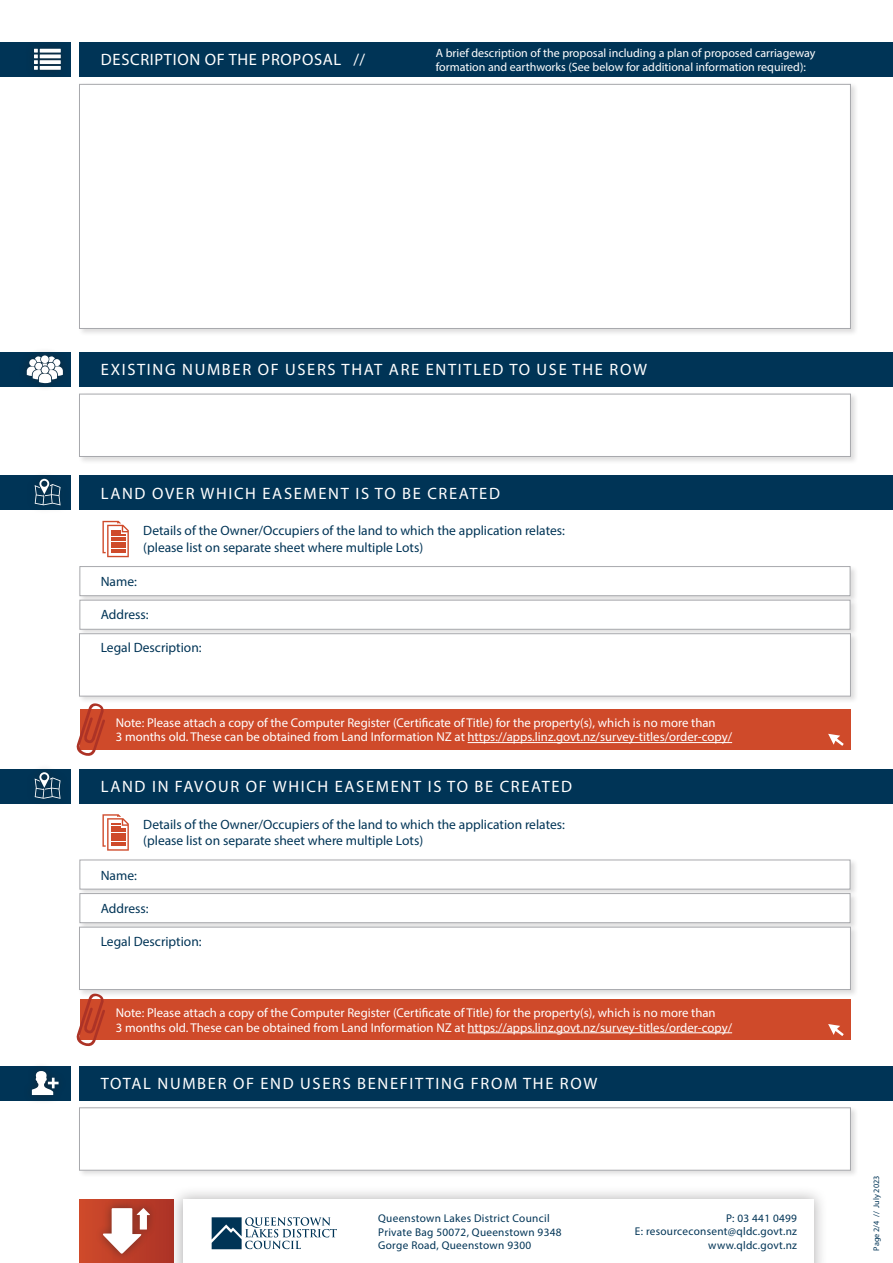
<style>
.page{position:relative;width:893px;height:1263px;background:#fff}
.page>*{position:absolute;margin:0;border:0;box-sizing:border-box;transform-origin:0 0}
.t1{font:16.5px "Myriad Pro";letter-spacing:.1em;color:#fff}
.t2{font:16.5px "Myriad Pro";letter-spacing:.04em;color:#fff}
.t3{font:13.5px/16.5px "Myriad Pro";color:#003456}
.t4{font:12.75px/14.2px "Myriad Pro";color:#fff}
.t5{font:12px/13.5px "Myriad Pro";color:#fff}
.t6{font:11.25px/13.5px "Myriad Pro";letter-spacing:.025em;color:#003456}
.t7{font:8.25px "Myriad Pro";color:#003456}
</style>
<div class="page">
<div style="left:79px;top:43px;width:814px;height:34px;background:#003456"></div>
<div style="left:79px;top:352px;width:814px;height:34px;background:#003456"></div>
<div style="left:79px;top:1066px;width:814px;height:34px;background:#003456"></div>
<div style="left:79px;top:476px;width:814px;height:34px;background:#003456"></div>
<div style="left:79px;top:769px;width:814px;height:34px;background:#003456"></div>
<div style="left:0;top:43px;width:71px;height:34px;background:#003456"></div>
<div style="left:0;top:352px;width:71px;height:34px;background:#003456"></div>
<div style="left:0;top:1066px;width:71px;height:34px;background:#003456"></div>
<div style="left:0;top:476px;width:71px;height:34px;background:#003456"></div>
<div style="left:0;top:769px;width:71px;height:34px;background:#003456"></div>
<div style="left:80px;top:709px;width:770px;height:41px;background:#cf4a2a"></div>
<div style="left:80px;top:999px;width:770px;height:41px;background:#cf4a2a"></div>
<div style="left:77px;top:392px;width:781px;height:72px;background:#231f20;opacity:.15"></div>
<div style="left:79px;top:394px;width:772px;height:63px;background:#fff;border:1px solid #a8a9ad"></div>
<div style="left:77px;top:1106px;width:781px;height:72px;background:#231f20;opacity:.15"></div>
<div style="left:79px;top:1107px;width:772px;height:63px;background:#fff;border:1px solid #a8a9ad"></div>
<div style="left:77px;top:82px;width:781px;height:255px;background:#231f20;opacity:.15"></div>
<div style="left:79px;top:84px;width:772px;height:245px;background:#fff;border:1px solid #a8a9ad"></div>
<div style="left:78px;top:564px;width:780px;height:39px;background:#231f20;opacity:.15"></div>
<div style="left:79px;top:566px;width:771px;height:30px;background:#fff;border:1px solid #a8a9ad"></div>
<div style="left:78px;top:858px;width:780px;height:39px;background:#231f20;opacity:.15"></div>
<div style="left:79px;top:860px;width:771px;height:29px;background:#fff;border:1px solid #a8a9ad"></div>
<div style="left:78px;top:598px;width:780px;height:39px;background:#231f20;opacity:.15"></div>
<div style="left:79px;top:600px;width:771px;height:30px;background:#fff;border:1px solid #a8a9ad"></div>
<div style="left:78px;top:891px;width:780px;height:39px;background:#231f20;opacity:.15"></div>
<div style="left:79px;top:893px;width:771px;height:30px;background:#fff;border:1px solid #a8a9ad"></div>
<div style="left:77px;top:632px;width:781px;height:72px;background:#231f20;opacity:.15"></div>
<div style="left:79px;top:633px;width:772px;height:63px;background:#fff;border:1px solid #a8a9ad"></div>
<div style="left:77px;top:925px;width:781px;height:72px;background:#231f20;opacity:.15"></div>
<div style="left:79px;top:927px;width:772px;height:63px;background:#fff;border:1px solid #a8a9ad"></div>
<svg style="left:102px;top:521px;width:27px;height:36px"></svg>
<svg style="left:102px;top:814px;width:27px;height:37px"></svg>
<hr style="left:468px;top:742px;width:264px;height:1px;background:#fff">
<hr style="left:468px;top:1032px;width:264px;height:1px;background:#fff">
<svg style="left:828px;top:734px;width:16px;height:12px"></svg>
<svg style="left:828px;top:1024px;width:16px;height:12px"></svg>
<div style="left:25px;top:40px;width:45px;height:39px;background:#231f20;opacity:.5"></div>
<svg style="left:34px;top:49px;width:27px;height:21px"></svg>
<div style="left:18px;top:347px;width:54px;height:45px;background:#231f20;opacity:.5"></div>
<svg style="left:27px;top:356px;width:36px;height:27px"></svg>
<div style="left:26px;top:470px;width:43px;height:44px;background:#231f20;opacity:.5"></div>
<svg style="left:35px;top:479px;width:26px;height:26px"></svg>
<div style="left:26px;top:763px;width:43px;height:44px;background:#231f20;opacity:.5"></div>
<svg style="left:35px;top:772px;width:26px;height:27px"></svg>
<svg style="left:76px;top:702px;width:29px;height:54px"></svg>
<svg style="left:76px;top:992px;width:29px;height:55px"></svg>
<div style="left:23px;top:1062px;width:44px;height:42px;background:#231f20;opacity:.5"></div>
<svg style="left:32px;top:1071px;width:27px;height:24px"></svg>
<svg style="left:79px;top:1199px;width:89px;height:64px;background:#c14028"></svg>
<div style="left:168px;top:1185px;width:660px;height:78px;background:#231f20;opacity:.35"></div>
<div style="left:183px;top:1199px;width:631px;height:64px;background:#fff"></div>
<svg style="left:212px;top:1217px;width:125px;height:32px"></svg>
<div style="left:94px;top:1199px;width:64px;height:63px;background:#231f20;opacity:.5"></div>
<svg style="left:102px;top:1208px;width:48px;height:46px"></svg>
<p class="t2" style="left:101px;top:50px;width:266px">DESCRIPTION OF THE PROPOSAL //</p>
<p class="t5" style="left:436px;top:46px;width:381px">A brief description of the proposal including a plan of proposed carriageway formation and earthworks (See below for additional information required):</p>
<p class="t1" style="left:101px;top:359px;width:548px">EXISTING NUMBER OF USERS THAT ARE ENTITLED TO USE THE ROW</p>
<p class="t1" style="left:101px;top:483px;width:401px">LAND OVER WHICH EASEMENT IS TO BE CREATED</p>
<p class="t3" style="left:143px;top:522px;width:423px">Details of the Owner/Occupiers of the land to which the application relates: (please list on separate sheet where multiple Lots)</p>
<p class="t3" style="left:101px;top:573px;width:38px">Name:</p>
<p class="t3" style="left:101px;top:606px;width:49px">Address:</p>
<p class="t3" style="left:101px;top:639px;width:102px">Legal Description:</p>
<p class="t4" style="left:116px;top:715px;width:618px">Note: Please attach a copy of the Computer Register (Certificate of Title) for the property(s), which is no more than<br>3 months old. These can be obtained from Land Information NZ at https://apps.linz.govt.nz/survey-titles/order-copy/</p>
<p class="t1" style="left:101px;top:776px;width:473px">LAND IN FAVOUR OF WHICH EASEMENT IS TO BE CREATED</p>
<p class="t3" style="left:143px;top:815px;width:423px">Details of the Owner/Occupiers of the land to which the application relates: (please list on separate sheet where multiple Lots)</p>
<p class="t3" style="left:101px;top:867px;width:38px">Name:</p>
<p class="t3" style="left:101px;top:900px;width:49px">Address:</p>
<p class="t3" style="left:101px;top:933px;width:102px">Legal Description:</p>
<p class="t4" style="left:116px;top:1006px;width:618px">Note: Please attach a copy of the Computer Register (Certificate of Title) for the property(s), which is no more than<br>3 months old. These can be obtained from Land Information NZ at https://apps.linz.govt.nz/survey-titles/order-copy/</p>
<p class="t1" style="left:101px;top:1073px;width:498px">TOTAL NUMBER OF END USERS BENEFITTING FROM THE ROW</p>
<p class="t6" style="left:378px;top:1211px;width:185px">Queenstown Lakes District Council<br>Private Bag 50072, Queenstown 9348<br>Gorge Road, Queenstown 9300</p>
<p class="t6" style="left:635px;top:1211px;width:164px;text-align:right">P: 03 441 0499<br>E: resourceconsent@qldc.govt.nz www.qldc.govt.nz</p>
<p class="t7" style="left:871px;top:1251px;width:76px;rotate:-90deg">Page 2/4 // July 2023</p>
</div>
